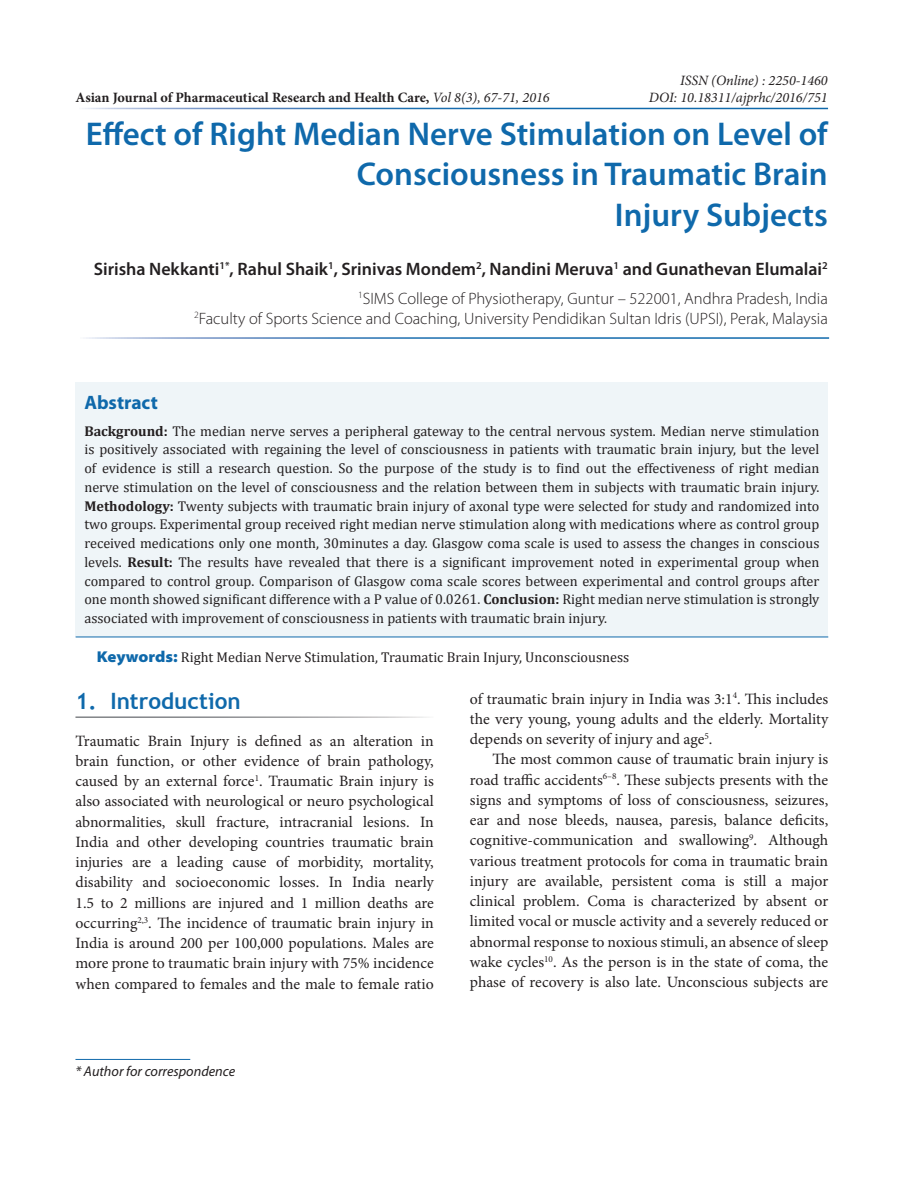
<style>
.page{position:relative;width:918px;height:1188px;background:#fff}
.page>*{position:absolute;margin:0;border:0;box-sizing:border-box;transform-origin:0 0}
.Heading{font:600 33px/40.5px "Myriad Pro";color:#0f69ab;text-align:right}
.Body_Head{font:700 22.5px "Trebuchet MS";color:#0f69ab}
.Abstract_Header{font:700 19.5px "Myriad Pro";color:#0f69ab}
.Authors{font:600 18px "Myriad Pro";color:#231f20}
.Author_Affiliations{font:300 16.5px/19.8px "Myriad Pro";color:#231f20;text-align:right}
.Body_Text{font:15.75px/20.2px "Minion Pro";color:#231f20;text-align:justify}
.Body_Text_Ind_F{font:15.75px/20.2px "Minion Pro";letter-spacing:-.005em;color:#231f20;text-align:justify}
.Abstract_Body{font:14.25px/18.8px "Cambria";color:#231f20;text-align:justify}
.KeywordText{font:14.25px "Cambria";color:#231f20}
.t1{font:700 14.25px "Minion Pro";color:#231f20}
.t2{font:italic 14.25px/17.1px "Minion Pro";color:#231f20;text-align:right}
.t3{font:italic 14.25px "Myriad Pro";color:#231f20}
.s1{font-weight:400;font-style:italic}
.s2{font-weight:700}
.s3{font-family:"Myriad Pro";font-weight:900;font-stretch:semi-expanded;font-size:15.75px;color:#0f69ab}
</style>
<div class="page">
<hr style="left:75px;top:1059px;width:115px;height:1px;background:#0f69ab">
<div style="left:76px;top:383px;width:752px;height:254px;background:#eff5f8"></div>
<hr style="left:76px;top:637px;width:752px;height:1px;background:#0f69ab">
<p class="t1" style="left:75px;top:87px;width:476px">Asian Journal of Pharmaceutical Research and Health Care, <span class="s1">Vol 8(3), 67-71, 2016</span></p>
<p class="t2" style="left:649px;top:71px;width:180px">ISSN (Online) : 2250-1460<br>DOI: 10.18311/ajprhc/2016/751</p>
<p class="Heading" style="left:86px;top:113px;width:744px">Effect of Right Median Nerve Stimulation on Level of<br>Consciousness in Traumatic Brain<br>Injury Subjects</p>
<p class="Authors" style="left:94px;top:258px;width:735px">Sirisha Nekkanti<sup>1*</sup>, Rahul Shaik<sup>1</sup>, Srinivas Mondem<sup>2</sup>, Nandini Meruva<sup>1</sup> and Gunathevan Elumalai<sup>2</sup></p>
<p class="Author_Affiliations" style="left:194px;top:289px;width:635px"><sup>1</sup>SIMS College of Physiotherapy, Guntur – 522001, Andhra Pradesh, India<br><sup>2</sup>Faculty of Sports Science and Coaching, University Pendidikan Sultan Idris (UPSI), Perak, Malaysia</p>
<p class="Abstract_Header" style="left:84px;top:392px;width:75px">Abstract</p>
<p class="Abstract_Body" style="left:84px;top:421px;width:737px"><span class="s2">Background:</span> The median nerve serves a peripheral gateway to the central nervous system. Median nerve stimulation is positively associated with regaining the level of consciousness in patients with traumatic brain injury, but the level of evidence is still a research question. So the purpose of the study is to find out the effectiveness of right median nerve stimulation on the level of consciousness and the relation between them in subjects with traumatic brain injury.<br><span class="s2">Methodology:</span> Twenty subjects with traumatic brain injury of axonal type were selected for study and randomized into two groups. Experimental group received right median nerve stimulation along with medications where as control group received medications only one month, 30minutes a day. Glasgow coma scale is used to assess the changes in conscious levels. <span class="s2">Result:</span> The results have revealed that there is a significant improvement noted in experimental group when compared to control group. Comparison of Glasgow coma scale scores between experimental and control groups after one month showed significant difference with a P value of 0.0261. <span class="s2">Conclusion:</span> Right median nerve stimulation is strongly associated with improvement of consciousness in patients with traumatic brain injury.</p>
<p class="KeywordText" style="left:97px;top:649px;width:534px"><span class="s3">Keywords:</span> Right Median Nerve Stimulation, Traumatic Brain Injury, Unconsciousness</p>
<p class="Body_Head" style="left:75px;top:687px;width:167px">1. Introduction</p>
<p class="Body_Text" style="left:75px;top:731px;width:360px">Traumatic Brain Injury is defined as an alteration in brain function, or other evidence of brain pathology, caused by an external force<sup>1</sup>. Traumatic Brain injury is also associated with neurological or neuro psychological abnormalities, skull fracture, intracranial lesions. In India and other developing countries traumatic brain injuries are a leading cause of morbidity, mortality, disability and socioeconomic losses. In India nearly 1.5 to 2 millions are injured and 1 million deaths are occurring<sup>2,3</sup>. The incidence of traumatic brain injury in India is around 200 per 100,000 populations. Males are more prone to traumatic brain injury with 75% incidence when compared to females and the male to female ratio</p>
<p class="t3" style="left:75px;top:1064px;width:161px">* Author for correspondence</p>
<p class="Body_Text" style="left:470px;top:689px;width:360px">of traumatic brain injury in India was 3:1<sup>4</sup>. This includes the very young, young adults and the elderly. Mortality depends on severity of injury and age<sup>5</sup>.</p>
<p class="Body_Text_Ind_F" style="left:470px;top:749px;width:360px;text-indent:23px">The most common cause of traumatic brain injury is road traffic accidents<sup>6–8</sup>. These subjects presents with the signs and symptoms of loss of consciousness, seizures, ear and nose bleeds, nausea, paresis, balance deficits, cognitive-communication and swallowing<sup>9</sup>. Although various treatment protocols for coma in traumatic brain injury are available, persistent coma is still a major clinical problem. Coma is characterized by absent or limited vocal or muscle activity and a severely reduced or abnormal response to noxious stimuli, an absence of sleep wake cycles<sup>10</sup>. As the person is in the state of coma, the phase of recovery is also late. Unconscious subjects are</p>
</div>
